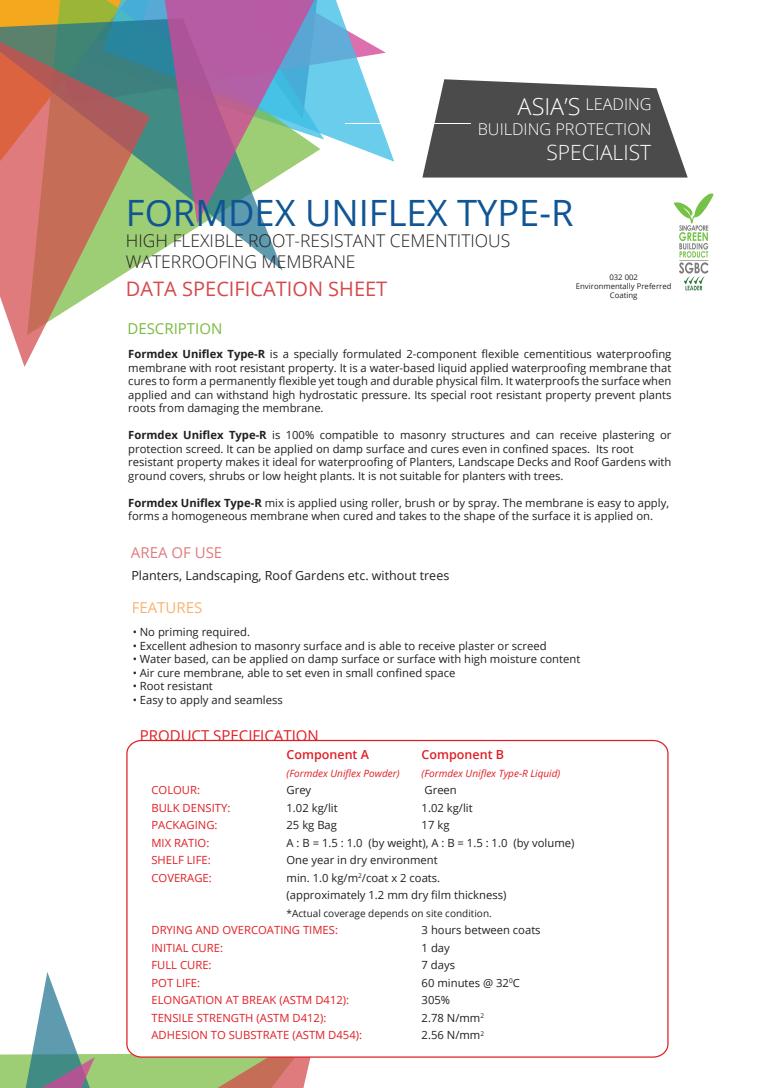
<style>
.page{position:relative;width:780px;height:1088px;background:#fff}
.page>*{position:absolute;margin:0;border:0;box-sizing:border-box;transform-origin:0 0}
.t1{font:36.25px "Open Sans";color:#105594}
.t2{font:300 21px "Open Sans";color:#fff}
.t3{font:20px "Open Sans";color:#d44a4d}
.t4{font:300 17.5px/21px "Open Sans";color:#241f1f}
.t5{font:300 16.25px/25px "Open Sans";color:#fff;text-align:right}
.t6{font:15px "Open Sans";color:#df1f25}
.t7{font:15px "Open Sans";color:#7abb41}
.t8{font:15px "Open Sans";color:#d44a4d}
.t9{font:15px "Open Sans";color:#f99031}
.t10{font:12.5px "Open Sans";color:#241f1f}
.t11{font:600 12.5px "Open Sans";color:#df1f25}
.t12{font:11.25px/13.5px "Open Sans";color:#241f1f}
.t13{font:11.25px "Open Sans";color:#df1f25}
.t14{font:italic 10px "Open Sans";color:#df1f25}
.t15{font:10px "Open Sans";color:#241f1f}
.t16{font:7.75px/9.4px "Open Sans";color:#241f1f;text-align:center}
.s1{font-size:23.38px}
.s2{font-weight:700}
</style>
<div class="page">
<svg style="left:0;top:972px;width:311px;height:116px"></svg>
<svg style="left:355px;top:35px;width:39px;height:127px"></svg>
<svg style="left:150px;top:224px;width:133px;height:47px"></svg>
<svg style="left:150px;top:0;width:205px;height:224px"></svg>
<svg style="left:0;top:0;width:150px;height:367px"></svg>
<svg style="left:126px;top:739px;width:543px;height:319px"></svg>
<img style="left:126px;top:96px;width:207px;height:50px">
<svg style="left:422px;top:79px;width:265px;height:99px;background:#666566"></svg>
<hr style="left:345px;top:124px;width:125px;height:1px;background:#fff">
<svg style="left:673px;top:194px;width:40px;height:96px"></svg>
<h3 class="t5" style="left:477px;top:91px;width:175px"><span class="s1">ASIA’S</span> LEADING<br>BUILDING PROTECTION</h3>
<h2 class="t2" style="left:546px;top:137px;width:106px">SPECIALIST</h2>
<h1 class="t1" style="left:126px;top:188px;width:449px">FORMDEX UNIFLEX TYPE-R</h1>
<h3 class="t4" style="left:126px;top:230px;width:386px">HIGH FLEXIBLE ROOT-RESISTANT CEMENTITIOUS<br>WATERROOFING MEMBRANE</h3>
<h3 class="t3" style="left:126px;top:275px;width:263px">DATA SPECIFICATION SHEET</h3>
<h3 class="t7" style="left:127px;top:318px;width:96px">DESCRIPTION</h3>
<p class="t16" style="left:576px;top:272px;width:97px">032 002<br>Environmentally Preferred<br>Coating</p>
<p class="t12" style="left:128px;top:347px;width:544px;text-align:justify"><span class="s2">Formdex Uniflex Type-R</span> is a specially formulated 2-component flexible cementitious waterproofing membrane with root resistant property. It is a water-based liquid applied waterproofing membrane that cures to form a permanently flexible yet tough and durable physical film. It waterproofs the surface when applied and can withstand high hydrostatic pressure. Its special root resistant property prevent plants roots from damaging the membrane.</p>
<p class="t12" style="left:128px;top:428px;width:544px"><span class="s2">Formdex Uniflex Type-R</span> is 100% compatible to masonry structures and can receive plastering or protection screed. It can be applied on damp surface and cures even in confined spaces. Its root resistant property makes it ideal for waterproofing of Planters, Landscape Decks and Roof Gardens with ground covers, shrubs or low height plants. It is not suitable for planters with trees.</p>
<p class="t12" style="left:128px;top:496px;width:542px"><span class="s2">Formdex Uniflex Type-R</span> mix is applied using roller, brush or by spray. The membrane is easy to apply, forms a homogeneous membrane when cured and takes to the shape of the surface it is applied on.</p>
<h3 class="t8" style="left:131px;top:542px;width:93px">AREA OF USE</h3>
<p class="t10" style="left:131px;top:567px;width:319px">Planters, Landscaping, Roof Gardens etc. without trees</p>
<h3 class="t9" style="left:132px;top:597px;width:72px">FEATURES</h3>
<p class="t12" style="left:133px;top:625px;width:119px">• No priming required.</p>
<p class="t12" style="left:133px;top:639px;width:415px">• Excellent adhesion to masonry surface and is able to receive plaster or screed</p>
<p class="t12" style="left:133px;top:652px;width:449px">• Water based, can be applied on damp surface or surface with high moisture content</p>
<p class="t12" style="left:133px;top:666px;width:324px">• Air cure membrane, able to set even in small confined space</p>
<p class="t12" style="left:133px;top:679px;width:82px">• Root resistant</p>
<p class="t12" style="left:133px;top:693px;width:152px">• Easy to apply and seamless</p>
<h3 class="t6" style="left:140px;top:725px;width:181px">PRODUCT SPECIFICATION</h3>
<p class="t11" style="left:286px;top:746px;width:84px">Component A</p>
<p class="t11" style="left:421px;top:746px;width:84px">Component B</p>
<p class="t14" style="left:286px;top:766px;width:114px">(Formdex Uniflex Powder)</p>
<p class="t14" style="left:421px;top:766px;width:140px">(Formdex Uniflex Type-R Liquid)</p>
<p class="t13" style="left:151px;top:782px;width:50px">COLOUR:</p>
<p class="t12" style="left:286px;top:783px;width:26px">Grey</p>
<p class="t12" style="left:424px;top:783px;width:34px">Green</p>
<p class="t13" style="left:151px;top:800px;width:80px">BULK DENSITY:</p>
<p class="t12" style="left:286px;top:800px;width:53px">1.02 kg/lit</p>
<p class="t12" style="left:421px;top:800px;width:53px">1.02 kg/lit</p>
<p class="t13" style="left:151px;top:817px;width:68px">PACKAGING:</p>
<p class="t12" style="left:286px;top:818px;width:52px">25 kg Bag</p>
<p class="t12" style="left:421px;top:818px;width:29px">17 kg</p>
<p class="t13" style="left:151px;top:835px;width:59px">MIX RATIO:</p>
<p class="t12" style="left:286px;top:835px;width:289px">A : B = 1.5 : 1.0 (by weight), A : B = 1.5 : 1.0 (by volume)</p>
<p class="t13" style="left:151px;top:852px;width:61px">SHELF LIFE:</p>
<p class="t12" style="left:286px;top:853px;width:153px">One year in dry environment</p>
<p class="t13" style="left:151px;top:870px;width:62px">COVERAGE:</p>
<p class="t12" style="left:286px;top:868px;width:221px;line-height:17.5px">min. 1.0 kg/m<sup>2</sup>/coat x 2 coats. (approximately 1.2 mm dry film thickness)</p>
<p class="t15" style="left:286px;top:906px;width:207px">*Actual coverage depends on site condition.</p>
<p class="t13" style="left:151px;top:922px;width:188px">DRYING AND OVERCOATING TIMES:</p>
<p class="t12" style="left:421px;top:923px;width:120px">3 hours between coats</p>
<p class="t13" style="left:151px;top:940px;width:73px">INITIAL CURE:</p>
<p class="t12" style="left:421px;top:940px;width:30px">1 day</p>
<p class="t13" style="left:151px;top:957px;width:62px">FULL CURE:</p>
<p class="t12" style="left:421px;top:958px;width:35px">7 days</p>
<p class="t13" style="left:151px;top:975px;width:50px">POT LIFE:</p>
<p class="t12" style="left:421px;top:975px;width:100px">60 minutes @ 32<sup>0</sup>C</p>
<p class="t13" style="left:151px;top:992px;width:199px">ELONGATION AT BREAK (ASTM D412):</p>
<p class="t12" style="left:421px;top:993px;width:30px">305%</p>
<p class="t13" style="left:151px;top:1010px;width:176px">TENSILE STRENGTH (ASTM D412):</p>
<p class="t12" style="left:421px;top:1010px;width:64px">2.78 N/mm<sup>2</sup></p>
<p class="t13" style="left:151px;top:1027px;width:212px">ADHESION TO SUBSTRATE (ASTM D454):</p>
<p class="t12" style="left:421px;top:1028px;width:64px">2.56 N/mm<sup>2</sup></p>
</div>
